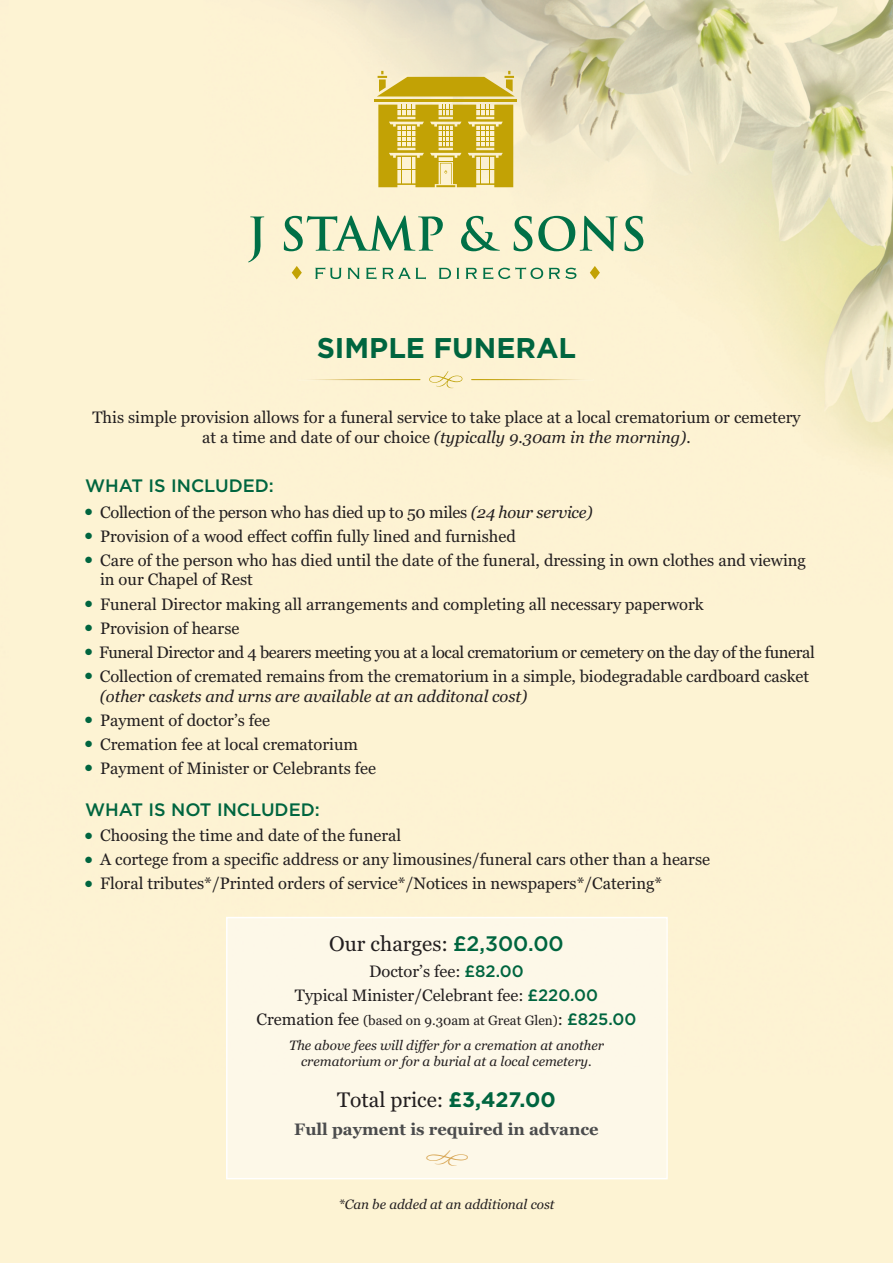
<style>
.page{position:relative;width:893px;height:1263px;background:#fff}
.page>*{position:absolute;margin:0;border:0;box-sizing:border-box;transform-origin:0 0}
.t1{font:700 28.5px "Gotham";color:#00653f}
.t2{font:21px "Georgia";color:#231f20}
.t3{font:500 18px "Gotham";color:#00653f}
.t4{font:16.5px/19.8px "Georgia";color:#231f20}
.t5{font:16.5px "Georgia";letter-spacing:-.025em;color:#231f20}
.t6{font:700 16.5px "Georgia";color:#4b4c4d}
.t7{font:16.05px "Golden Cockerel Init Orn ITC";color:#d6a24c;scale:2.05 1}
.t8{font:italic 13.5px/25px "Georgia";color:#231f20;text-align:center}
.s1{font-style:italic}
.s2{color:#00653f}
.s3{font-family:"Gotham";font-weight:500;color:#00653f}
.s4{font-style:normal;font-size:16.5px}
.s5{font-style:normal}
.s6{font-family:"Gotham";font-weight:500;font-style:normal;font-size:16.5px;color:#00653f}
.s7{font-family:"Gotham";font-weight:700;color:#00653f}
</style>
<div class="page">
<img style="left:0;top:0;width:893px;height:1263px">
<svg style="left:248px;top:216px;width:16px;height:46px"></svg>
<svg style="left:284px;top:215px;width:159px;height:36px;background:#b2cba9"></svg>
<svg style="left:461px;top:216px;width:39px;height:35px"></svg>
<svg style="left:514px;top:216px;width:18px;height:35px"></svg>
<svg style="left:538px;top:216px;width:80px;height:35px;background:#aec9a7"></svg>
<svg style="left:624px;top:216px;width:19px;height:35px"></svg>
<svg style="left:315px;top:267px;width:27px;height:12px"></svg>
<svg style="left:348px;top:268px;width:12px;height:11px"></svg>
<svg style="left:366px;top:267px;width:10px;height:12px"></svg>
<svg style="left:382px;top:268px;width:44px;height:11px"></svg>
<svg style="left:439px;top:268px;width:20px;height:11px"></svg>
<svg style="left:466px;top:268px;width:11px;height:11px"></svg>
<svg style="left:483px;top:267px;width:60px;height:12px"></svg>
<svg style="left:549px;top:268px;width:27px;height:11px"></svg>
<svg style="left:292px;top:266px;width:10px;height:13px"></svg>
<svg style="left:590px;top:266px;width:10px;height:13px"></svg>
<hr style="left:375px;top:99px;width:142px;height:3px;background:#c2a205">
<svg style="left:377px;top:71px;width:138px;height:25px;background:#d3bb4b"></svg>
<svg style="left:378px;top:105px;width:135px;height:82px;background:#d2b940"></svg>
<img style="left:298px;top:371px;width:296px;height:17px">
<div style="left:228px;top:918px;width:438px;height:260px;background:#fdf8e8"></div>
<div style="left:226px;top:917px;width:442px;height:262px;border:2px solid #fff"></div>
<h1 class="t1" style="left:317px;top:338px;width:261px">SIMPLE FUNERAL</h1>
<p class="t4" style="left:92px;top:407px;width:710px;text-align:center">This simple provision allows for a funeral service to take place at a local crematorium or cemetery at a time and date of our choice <span class="s1">(typically 9.30am in the morning).</span></p>
<p class="t3" style="left:85px;top:476px;width:190px">WHAT IS INCLUDED:</p>
<p class="t4" style="left:85px;top:502px;width:509px"><span class="s2">●</span> Collection of the person who has died up to 50 miles <span class="s1">(24 hour service)</span></p>
<p class="t4" style="left:85px;top:526px;width:432px"><span class="s2">●</span> Provision of a wood effect coffin fully lined and furnished</p>
<p class="t4" style="left:100px;top:550px;width:707px;text-indent:-15px"><span class="s2">●</span> Care of the person who has died until the date of the funeral, dressing in own clothes and viewing in our Chapel of Rest</p>
<p class="t4" style="left:85px;top:594px;width:620px"><span class="s2">●</span> Funeral Director making all arrangements and completing all necessary paperwork</p>
<p class="t4" style="left:85px;top:618px;width:156px"><span class="s2">●</span> Provision of hearse</p>
<p class="t5" style="left:85px;top:642px;width:731px"><span class="s2">●</span> Funeral Director and 4 bearers meeting you at a local crematorium or cemetery on the day of the funeral</p>
<p class="t4" style="left:100px;top:666px;width:711px;text-indent:-15px"><span class="s2">●</span> Collection of cremated remains from the crematorium in a simple, biodegradable cardboard casket <span class="s1">(other caskets and urns are available at an additonal cost)</span></p>
<p class="t4" style="left:85px;top:710px;width:187px"><span class="s2">●</span> Payment of doctor’s fee</p>
<p class="t4" style="left:85px;top:734px;width:275px"><span class="s2">●</span> Cremation fee at local crematorium</p>
<p class="t4" style="left:85px;top:758px;width:293px"><span class="s2">●</span> Payment of Minister or Celebrants fee</p>
<p class="t3" style="left:85px;top:799px;width:236px">WHAT IS NOT INCLUDED:</p>
<p class="t4" style="left:85px;top:825px;width:318px"><span class="s2">●</span> Choosing the time and date of the funeral</p>
<p class="t4" style="left:85px;top:849px;width:627px"><span class="s2">●</span> A cortege from a specific address or any limousines/funeral cars other than a hearse</p>
<p class="t4" style="left:85px;top:873px;width:579px"><span class="s2">●</span> Floral tributes*/Printed orders of service*/Notices in newspapers*/Catering*</p>
<p class="t2" style="left:329px;top:931px;width:236px">Our charges: <span class="s3">£2,300.00</span></p>
<p class="t4" style="left:295px;top:959px;width:305px;line-height:24px;text-align:center">Doctor’s fee: <span class="s3">£82.00<br></span>Typical Minister/Celebrant fee: <span class="s3">£220.00</span></p>
<p class="t8" style="left:256px;top:1008px;width:381px"><span class="s4">Cremation fee</span> <span class="s5">(based on 9.30am at Great Glen)</span><span class="s4">:</span> <span class="s6">£825.00<br></span>The above fees will differ for a cremation at another</p>
<p class="t8" style="left:301px;top:1049px;width:292px">crematorium or for a burial at a local cemetery.</p>
<p class="t2" style="left:337px;top:1088px;width:220px">Total price: <span class="s7">£3,427.00</span></p>
<p class="t6" style="left:294px;top:1119px;width:306px">Full payment is required in advance</p>
<p class="t7" style="left:425px;top:1150px;width:23px">t</p>
<p class="t8" style="left:338px;top:1191px;width:218px">*Can be added at an additional cost</p>
</div>
